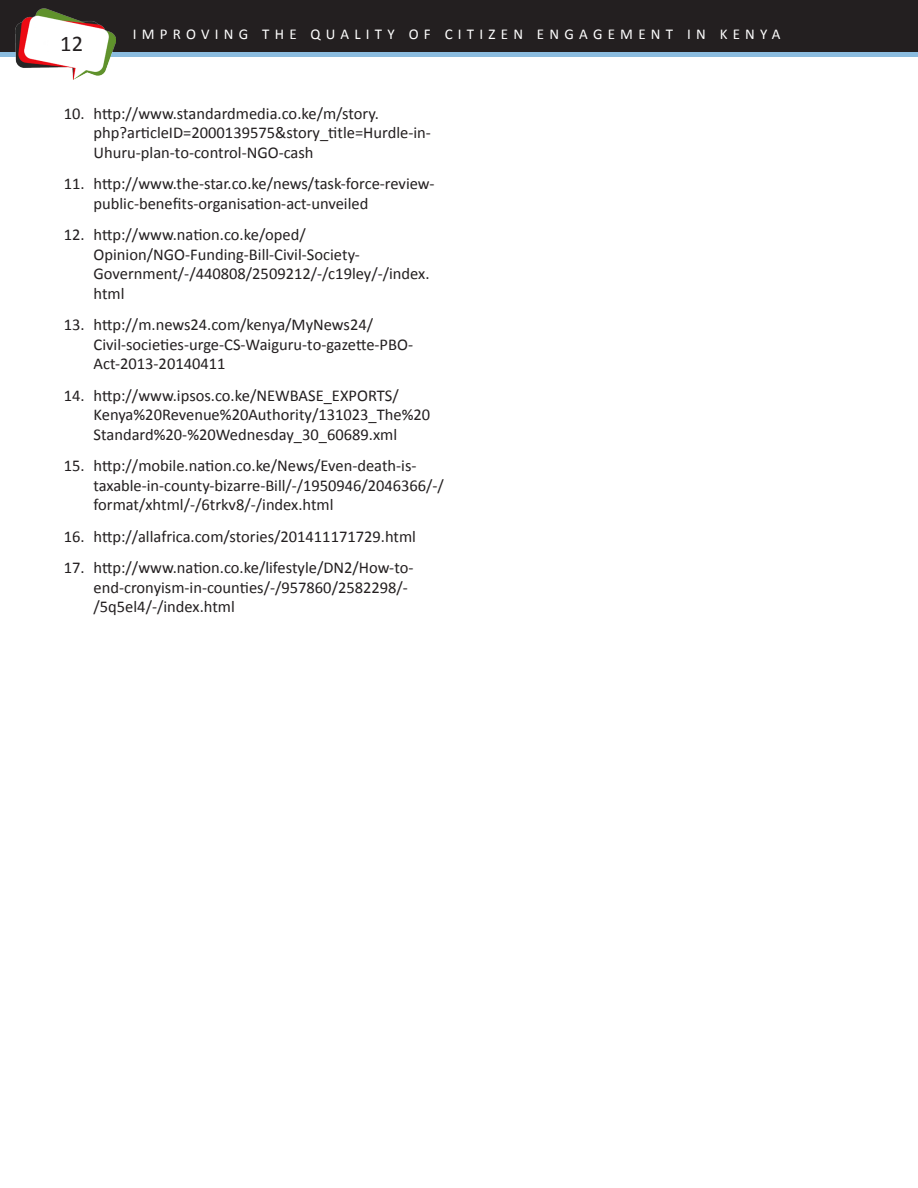
<style>
.page{position:relative;width:918px;height:1188px;background:#fff}
.page>*{position:absolute;margin:0;border:0;box-sizing:border-box;transform-origin:0 0}
.t1{font:22.5px "Calibri";color:#231f20}
.t2{font:16.5px/19.5px "Calibri";color:#231f20}
.t3{font:15px "Calibri";letter-spacing:.35em;color:#fff}
</style>
<div class="page">
<div style="left:0;top:49px;width:918px;height:8px;background:#8bbcdf"></div>
<div style="left:0;top:0;width:918px;height:52px;background:#231f20"></div>
<img style="left:16px;top:8px;width:100px;height:71px">
<h1 class="t1" style="left:60px;top:29px;width:24px">12</h1>
<p class="t3" style="left:133px;top:24px;width:649px">IMPROVING THE QUALITY OF CITIZEN ENGAGEMENT IN KENYA</p>
<p class="t2" style="left:94px;top:104px;width:339px;text-indent:-30px">10. http://www.standardmedia.co.ke/m/story. php?articleID=2000139575&amp;story_title=Hurdle-in-<br>Uhuru-plan-to-control-NGO-cash</p>
<p class="t2" style="left:94px;top:174px;width:342px;text-indent:-30px">11. http://www.the-star.co.ke/news/task-force-review&shy;public-benefits-organisation-act-unveiled</p>
<p class="t2" style="left:94px;top:225px;width:338px;text-indent:-30px">12. http://www.nation.co.ke/oped/ Opinion/NGO-Funding-Bill-Civil-Society-Government/-/440808/2509212/-/c19ley/-/index. html</p>
<p class="t2" style="left:94px;top:315px;width:321px;text-indent:-30px">13. http://m.news24.com/kenya/MyNews24/<br>Civil-societies-urge-CS-Waiguru-to-gazette-PBO-<br>Act-2013-20140411</p>
<p class="t2" style="left:94px;top:386px;width:338px;text-indent:-30px">14. http://www.ipsos.co.ke/NEWBASE_EXPORTS/<br>Kenya%20Revenue%20Authority/131023_The%20<br>Standard%20-%20Wednesday_30_60689.xml</p>
<p class="t2" style="left:94px;top:456px;width:352px;text-indent:-30px">15. http://mobile.nation.co.ke/News/Even-death-is&shy;taxable-in-county-bizarre-Bill/-/1950946/2046366/-/ format/xhtml/-/6trkv8/-/index.html</p>
<p class="t2" style="left:64px;top:527px;width:354px">16. http://allafrica.com/stories/201411171729.html</p>
<p class="t2" style="left:94px;top:558px;width:321px;text-indent:-30px">17. http://www.nation.co.ke/lifestyle/DN2/How-to&shy;end-cronyism-in-counties/-/957860/2582298/- /5q5el4/-/index.html</p>
</div>
